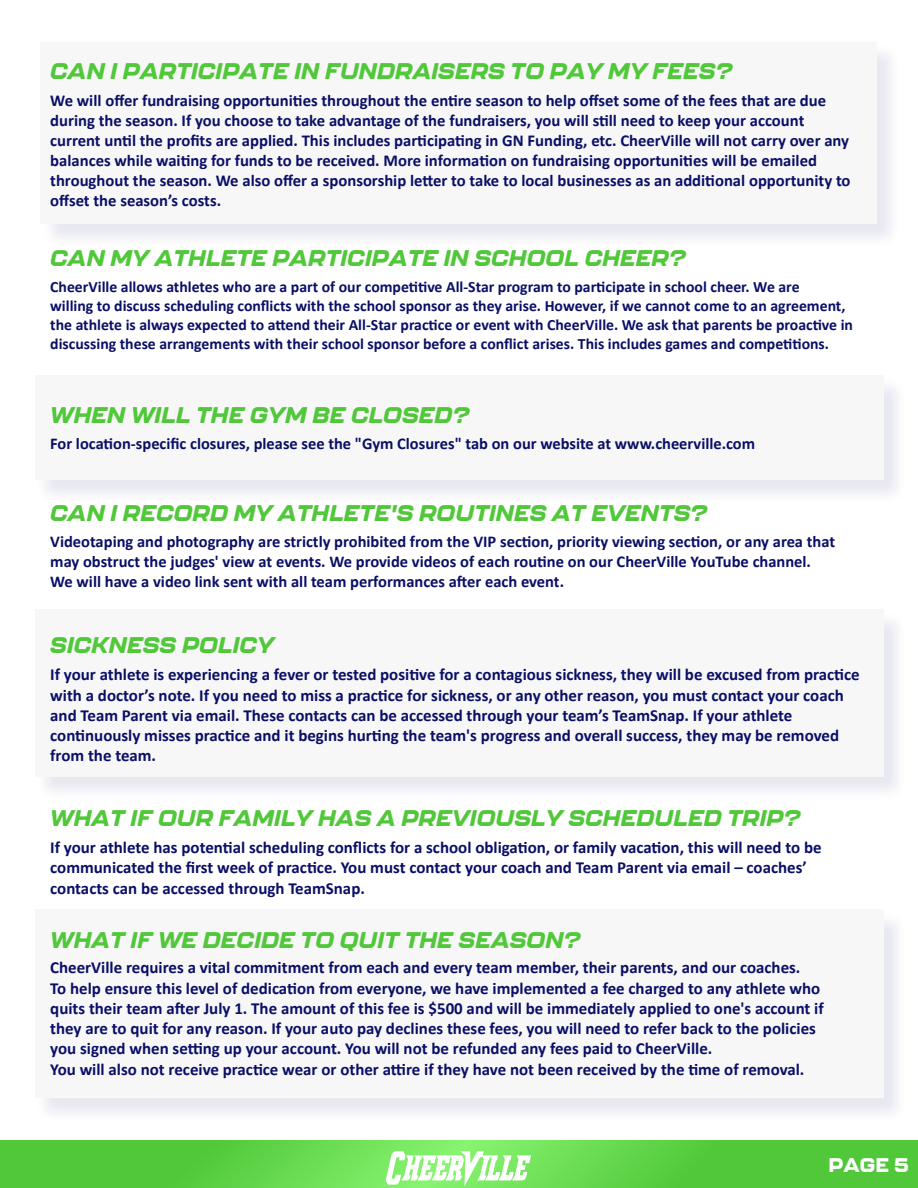
<style>
.page{position:relative;width:918px;height:1188px;background:#fff}
.page>*{position:absolute;margin:0;border:0;box-sizing:border-box;transform-origin:0 0}
.t1{font:italic 800 22.5px "Kallisto";color:#50c839}
.t2{font:800 19.65px "Kallisto";color:#fff}
.t3{font:700 16.95px/20.2px "Calibri";color:#0a0f66}
.t4{font:700 16.65px/20px "Calibri";color:#0a0f66}
.t5{font:700 16.5px/19.8px "Calibri";color:#0a0f66}
.t6{font:700 15.75px/18.9px "Calibri";color:#0a0f66}
</style>
<div class="page">
<div style="left:35px;top:909px;width:848px;height:189px;background:#f7f7f7"></div>
<div style="left:41px;top:42px;width:836px;height:182px;background:#f7f7f7"></div>
<div style="left:35px;top:609px;width:848px;height:168px;background:#f7f7f7"></div>
<div style="left:35px;top:375px;width:848px;height:105px;background:#f7f7f7"></div>
<svg style="left:0;top:1140px;width:917px;height:48px;background:#5bd044"></svg>
<svg style="left:386px;top:1151px;width:145px;height:35px"></svg>
<h1 class="t1" style="left:50px;top:57px;width:684px">CAN I PARTICIPATE IN FUNDRAISERS TO PAY MY FEES?</h1>
<p class="t4" style="left:50px;top:90px;width:802px">We will offer fundraising opportunities throughout the entire season to help offset some of the fees that are due during the season. If you choose to take advantage of the fundraisers, you will still need to keep your account current until the profits are applied. This includes participating in GN Funding, etc. CheerVille will not carry over any balances while waiting for funds to be received. More information on fundraising opportunities will be emailed throughout the season. We also offer a sponsorship letter to take to local businesses as an additional opportunity to offset the season’s costs.</p>
<h1 class="t1" style="left:50px;top:244px;width:637px">CAN MY ATHLETE PARTICIPATE IN SCHOOL CHEER?</h1>
<p class="t6" style="left:50px;top:277px;width:804px">CheerVille allows athletes who are a part of our competitive All-Star program to participate in school cheer. We are<br>willing to discuss scheduling conflicts with the school sponsor as they arise. However, if we cannot come to an agreement, the athlete is always expected to attend their All-Star practice or event with CheerVille. We ask that parents be proactive in discussing these arrangements with their school sponsor before a conflict arises. This includes games and competitions.</p>
<h1 class="t1" style="left:50px;top:401px;width:421px">WHEN WILL THE GYM BE CLOSED?</h1>
<p class="t5" style="left:50px;top:433px;width:706px">For location-specific closures, please see the "Gym Closures" tab on our website at www.cheerville.com</p>
<h1 class="t1" style="left:50px;top:499px;width:658px">CAN I RECORD MY ATHLETE'S ROUTINES AT EVENTS?</h1>
<p class="t5" style="left:50px;top:532px;width:786px">Videotaping and photography are strictly prohibited from the VIP section, priority viewing section, or any area that may obstruct the judges' view at events. We provide videos of each routine on our CheerVille YouTube channel.<br>We will have a video link sent with all team performances after each event.</p>
<h1 class="t1" style="left:50px;top:631px;width:225px">SICKNESS POLICY</h1>
<p class="t3" style="left:50px;top:664px;width:811px">If your athlete is experiencing a fever or tested positive for a contagious sickness, they will be excused from practice with a doctor’s note. If you need to miss a practice for sickness, or any other reason, you must contact your coach and Team Parent via email. These contacts can be accessed through your team’s TeamSnap. If your athlete continuously misses practice and it begins hurting the team's progress and overall success, they may be removed from the team.</p>
<h1 class="t1" style="left:50px;top:804px;width:752px">WHAT IF OUR FAMILY HAS A PREVIOUSLY SCHEDULED TRIP?</h1>
<p class="t3" style="left:50px;top:837px;width:773px">If your athlete has potential scheduling conflicts for a school obligation, or family vacation, this will need to be communicated the first week of practice. You must contact your coach and Team Parent via email – coaches’ contacts can be accessed through TeamSnap.</p>
<h1 class="t1" style="left:50px;top:926px;width:531px">WHAT IF WE DECIDE TO QUIT THE SEASON?</h1>
<p class="t3" style="left:50px;top:957px;width:775px">CheerVille requires a vital commitment from each and every team member, their parents, and our coaches.<br>To help ensure this level of dedication from everyone, we have implemented a fee charged to any athlete who quits their team after July 1. The amount of this fee is $500 and will be immediately applied to one's account if they are to quit for any reason. If your auto pay declines these fees, you will need to refer back to the policies you signed when setting up your account. You will not be refunded any fees paid to CheerVille.<br>You will also not receive practice wear or other attire if they have not been received by the time of removal.</p>
<p class="t2" style="left:828px;top:1153px;width:82px">PAGE 5</p>
</div>
